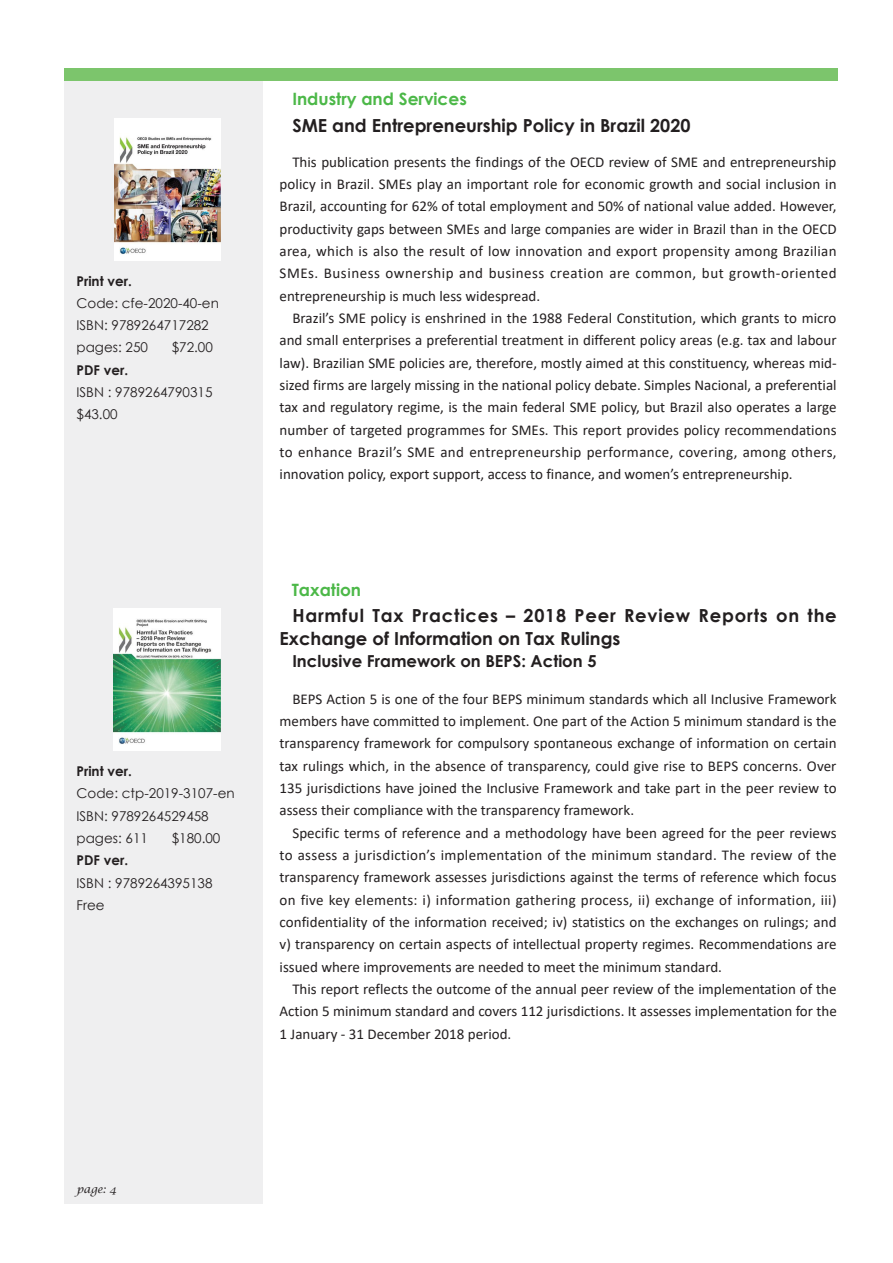
<style>
.page{position:relative;width:893px;height:1263px;background:#fff}
.page>*{position:absolute;margin:0;border:0;box-sizing:border-box;transform-origin:0 0}
.t1{font:700 18px/22.4px "Century Gothic";letter-spacing:.045em;color:#231f20}
.t2{font:700 18px "Century Gothic";color:#231f20}
.t3{font:700 16.95px "Century Gothic";color:#4cb848}
.t4{font:700 16.5px "Century Gothic";color:#231f20}
.t5{font:15px/22.4px "Calibri";color:#231f20;text-align:justify}
.t6{font:13.5px "Century Gothic";color:#231f20}
.t7{font:700 13.5px "Century Gothic";color:#231f20}
.t8{font:italic 10.65px "Lucida Calligraphy";color:#231f20}
</style>
<div class="page">
<div style="left:64px;top:81px;width:199px;height:1122px;background:#efeff0"></div>
<div style="left:64px;top:69px;width:774px;height:12px;background:#7cc56c"></div>
<img style="left:114px;top:608px;width:106px;height:142px">
<img style="left:114px;top:118px;width:106px;height:142px">
<p class="t7" style="left:77px;top:270px;width:57px">Print ver.</p>
<p class="t6" style="left:77px;top:293px;width:144px">Code: cfe-2020-40-en</p>
<p class="t6" style="left:77px;top:316px;width:134px">ISBN: 9789264717282</p>
<p class="t6" style="left:77px;top:338px;width:73px">pages: 250</p>
<p class="t6" style="left:172px;top:338px;width:43px">$72.00</p>
<p class="t7" style="left:77px;top:360px;width:53px">PDF ver.</p>
<p class="t6" style="left:77px;top:383px;width:137px">ISBN : 9789264790315</p>
<p class="t6" style="left:77px;top:405px;width:43px">$43.00</p>
<p class="t7" style="left:77px;top:761px;width:57px">Print ver.</p>
<p class="t6" style="left:77px;top:784px;width:160px">Code: ctp-2019-3107-en</p>
<p class="t6" style="left:77px;top:806px;width:134px">ISBN: 9789264529458</p>
<p class="t6" style="left:77px;top:829px;width:73px">pages: 611</p>
<p class="t6" style="left:172px;top:829px;width:50px">$180.00</p>
<p class="t7" style="left:77px;top:850px;width:53px">PDF ver.</p>
<p class="t6" style="left:77px;top:873px;width:137px">ISBN : 9789264395138</p>
<p class="t6" style="left:77px;top:896px;width:30px">Free</p>
<p class="t3" style="left:292px;top:86px;width:176px">Industry and Services</p>
<p class="t2" style="left:292px;top:112px;width:400px">SME and Entrepreneurship Policy in Brazil 2020</p>
<p class="t5" style="left:280px;top:150px;width:559px;text-indent:13px">This publication presents the findings of the OECD review of SME and entrepreneurship policy in Brazil. SMEs play an important role for economic growth and social inclusion in Brazil, accounting for 62% of total employment and 50% of national value added. However, productivity gaps between SMEs and large companies are wider in Brazil than in the OECD area, which is also the result of low innovation and export propensity among Brazilian SMEs. Business ownership and business creation are common, but growth-oriented entrepreneurship is much less widespread.</p>
<p class="t5" style="left:280px;top:306px;width:559px;text-indent:13px">Brazil’s SME policy is enshrined in the 1988 Federal Constitution, which grants to micro and small enterprises a preferential treatment in different policy areas (e.g. tax and labour law). Brazilian SME policies are, therefore, mostly aimed at this constituency, whereas mid&shy;sized firms are largely missing in the national policy debate. Simples Nacional, a preferential tax and regulatory regime, is the main federal SME policy, but Brazil also operates a large number of targeted programmes for SMEs. This report provides policy recommendations to enhance Brazil’s SME and entrepreneurship performance, covering, among others, innovation policy, export support, access to finance, and women’s entrepreneurship.</p>
<p class="t3" style="left:292px;top:577px;width:71px">Taxation</p>
<p class="t1" style="left:280px;top:604px;width:559px;text-indent:13px">Harmful Tax Practices – 2018 Peer Review Reports on the<br>Exchange of Information on Tax Rulings</p>
<p class="t4" style="left:292px;top:648px;width:306px">Inclusive Framework on BEPS: Action 5</p>
<p class="t5" style="left:280px;top:687px;width:559px;text-indent:13px">BEPS Action 5 is one of the four BEPS minimum standards which all Inclusive Framework members have committed to implement. One part of the Action 5 minimum standard is the transparency framework for compulsory spontaneous exchange of information on certain tax rulings which, in the absence of transparency, could give rise to BEPS concerns. Over 135 jurisdictions have joined the Inclusive Framework and take part in the peer review to assess their compliance with the transparency framework.</p>
<p class="t5" style="left:280px;top:821px;width:559px;text-indent:13px">Specific terms of reference and a methodology have been agreed for the peer reviews to assess a jurisdiction’s implementation of the minimum standard. The review of the transparency framework assesses jurisdictions against the terms of reference which focus on five key elements: i) information gathering process, ii) exchange of information, iii) confidentiality of the information received; iv) statistics on the exchanges on rulings; and v) transparency on certain aspects of intellectual property regimes. Recommendations are issued where improvements are needed to meet the minimum standard.</p>
<p class="t5" style="left:280px;top:977px;width:559px;text-indent:13px">This report reflects the outcome of the annual peer review of the implementation of the Action 5 minimum standard and covers 112 jurisdictions. It assesses implementation for the 1 January - 31 December 2018 period.</p>
<p class="t8" style="left:77px;top:1183px;width:41px">page: 4</p>
</div>
